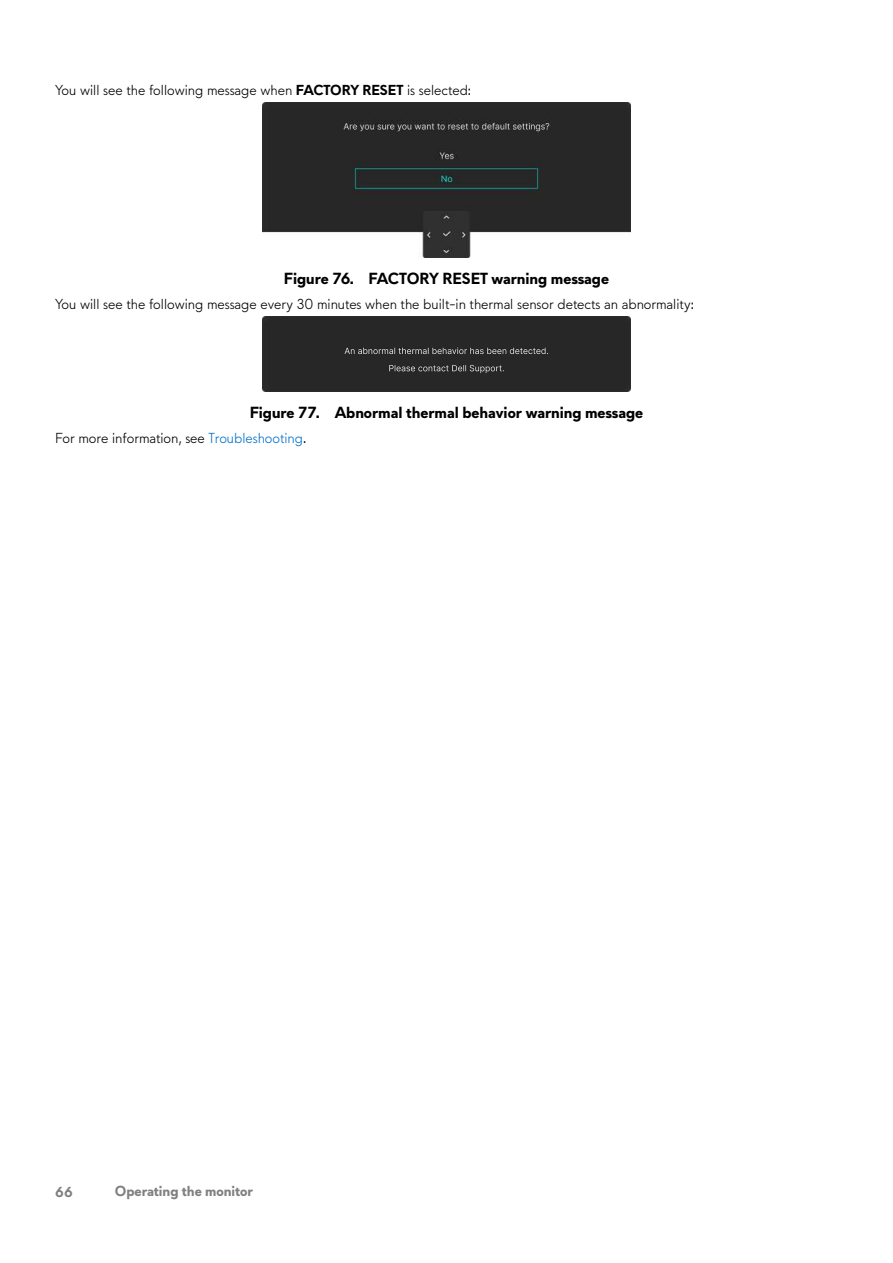
<style>
.page{position:relative;width:893px;height:1263px;background:#fff}
.page>*{position:absolute;margin:0;border:0;box-sizing:border-box;transform-origin:0 0}
.t1{font:700 15px "Alienware";color:#000}
.t2{font:300 13.5px "Alienware";color:#000}
.t3{font:700 13.5px "Alienware";color:#808080}
.s1{font-weight:700}
.s2{color:#0672cb}
</style>
<div class="page">
<img style="left:263px;top:102px;width:367px;height:155px">
<div style="left:263px;top:316px;width:367px;height:76px;background:#272727"></div>
<p class="t2" style="left:55px;top:81px;width:417px">You will see the following message when <span class="s1">FACTORY RESET</span> is selected:</p>
<p class="t1" style="left:284px;top:268px;width:327px">Figure 76. FACTORY RESET warning message</p>
<p class="t2" style="left:55px;top:295px;width:640px">You will see the following message every 30 minutes when the built-in thermal sensor detects an abnormality:</p>
<p class="t1" style="left:250px;top:402px;width:395px">Figure 77. Abnormal thermal behavior warning message</p>
<p class="t2" style="left:55px;top:429px;width:253px">For more information, see <span class="s2">Troubleshooting</span>.</p>
<p class="t3" style="left:55px;top:1182px;width:19px">66</p>
<p class="t3" style="left:115px;top:1182px;width:140px">Operating the monitor</p>
</div>
